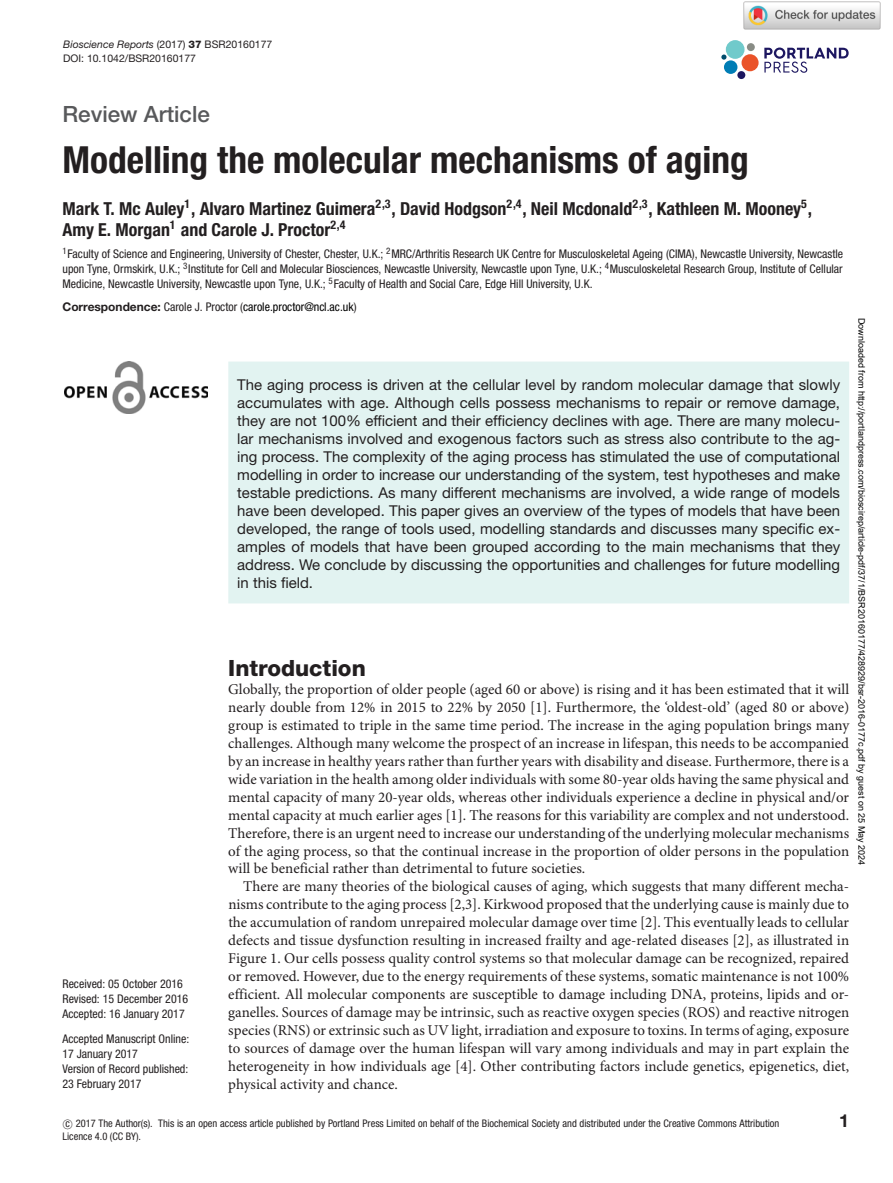
<style>
.page{position:relative;width:893px;height:1183px;background:#fff}
.page>*{position:absolute;margin:0;border:0;box-sizing:border-box;transform-origin:0 0}
.t1{font:700 condensed 37.35px "Helvetica Neue LT Std";color:#231f20}
.t2{font:500 22.35px "Helvetica Neue LT Std";color:#58595b}
.t3{font:800 22.35px "Helvetica Neue LT Std";color:#231f20}
.t4{font:700 condensed 18px/21px "Helvetica Neue LT Std";color:#231f20}
.t5{font:700 18px "Helvetica Neue LT Std";color:#231f20}
.t6{font:15px/18px "Minion Pro";color:#231f20;text-align:justify}
.t7{font:15px/18px "Helvetica Neue LT Std";color:#231f20;text-align:justify}
.t8{font:condensed 12px/15px "Helvetica Neue LT Std";color:#231f20}
.t9{font:condensed 12px "Helvetica Neue LT Std";color:#000}
.t10{font:condensed 10.5px/13.5px "Helvetica Neue LT Std";color:#231f20}
.t11{font:10.5px/13.5px "Helvetica Neue LT Std";color:#231f20}
.t12{font:9px "Arial";color:#000}
.s1{font-style:italic}
.s2{font-weight:800}
.s3{font-weight:700;font-stretch:normal;color:#231f20}
.s4{color:#231f20}
.s5{font-family:"CMSY10";font-stretch:normal}
</style>
<div class="page">
<svg style="left:764px;top:48px;width:85px;height:25px"></svg>
<div style="left:726px;top:40px;width:18px;height:19px;background:#70cacb;border-radius:50%"></div>
<div style="left:741px;top:54px;width:18px;height:17px;background:#ea5329;border-radius:50%"></div>
<div style="left:724px;top:60px;width:13px;height:14px;background:#007db5;border-radius:50%"></div>
<div style="left:737px;top:71px;width:8px;height:8px;background:#1d1760;border-radius:50%"></div>
<div style="left:747px;top:43px;width:8px;height:8px;background:#888c85;border-radius:50%"></div>
<svg style="left:721px;top:54px;width:5px;height:6px"></svg>
<img style="left:65px;top:362px;width:143px;height:51px">
<div style="left:228px;top:361px;width:621px;height:242px;background:#e2f3f1"></div>
<img style="left:743px;top:1px;width:138px;height:29px">
<p class="t11" style="left:63px;top:39px;width:211px"><span class="s1">Bioscience Reports</span> (2017) <span class="s2">37</span> BSR20160177<br>DOI: 10.1042/BSR20160177</p>
<h2 class="t2" style="left:62px;top:106px;width:149px">Review Article</h2>
<h1 class="t1" style="left:62px;top:146px;width:688px">Modelling the molecular mechanisms of aging</h1>
<p class="t4" style="left:62px;top:199px;width:751px">Mark T. Mc Auley<sup>1</sup>, Alvaro Martinez Guimera<sup>2,3</sup>, David Hodgson<sup>2,4</sup>, Neil Mcdonald<sup>2,3</sup>, Kathleen M. Mooney<sup>5</sup>,<br>Amy E. Morgan<sup>1</sup> and Carole J. Proctor<sup>2,4</sup></p>
<p class="t8" style="left:62px;top:247px;width:782px;text-align:justify"><sup>1</sup>Faculty of Science and Engineering, University of Chester, Chester, U.K.; <sup>2</sup>MRC/Arthritis Research UK Centre for Musculoskeletal Ageing (CIMA), Newcastle University, Newcastle upon Tyne, Ormskirk, U.K.; <sup>3</sup>Institute for Cell and Molecular Biosciences, Newcastle University, Newcastle upon Tyne, U.K.; <sup>4</sup>Musculoskeletal Research Group, Institute of Cellular Medicine, Newcastle University, Newcastle upon Tyne, U.K.; <sup>5</sup>Faculty of Health and Social Care, Edge Hill University, U.K.</p>
<p class="t9" style="left:62px;top:302px;width:296px"><span class="s3">Correspondence:</span> <span class="s4">Carole J. Proctor (</span>carole.proctor@ncl.ac.uk<span class="s4">)</span></p>
<p class="t12" style="left:865px;top:317px;width:549px;rotate:90deg">Downloaded from http://portlandpress.com/bioscirep/article-pdf/37/1/BSR20160177/428929/bsr-2016-0177c.pdf by guest on 25 May 2024</p>
<p class="t7" style="left:237px;top:377px;width:604px">The aging process is driven at the cellular level by random molecular damage that slowly accumulates with age. Although cells possess mechanisms to repair or remove damage, they are not 100% efficient and their efficiency declines with age. There are many molecu&shy;lar mechanisms involved and exogenous factors such as stress also contribute to the ag&shy;ing process. The complexity of the aging process has stimulated the use of computational modelling in order to increase our understanding of the system, test hypotheses and make testable predictions. As many different mechanisms are involved, a wide range of models have been developed. This paper gives an overview of the types of models that have been developed, the range of tools used, modelling standards and discusses many specific ex&shy;amples of models that have been grouped according to the main mechanisms that they address. We conclude by discussing the opportunities and challenges for future modelling in this field.</p>
<h2 class="t3" style="left:228px;top:659px;width:139px">Introduction</h2>
<p class="t6" style="left:228px;top:681px;width:622px">Globally, the proportion of older people (aged 60 or above) is rising and it has been estimated that it will nearly double from 12% in 2015 to 22% by 2050 [1]. Furthermore, the ‘oldest-old’ (aged 80 or above) group is estimated to triple in the same time period. The increase in the aging population brings many challenges. Although many welcome the prospect of an increase in lifespan, this needs to be accompanied by an increase in healthy years rather than further years with disability and disease. Furthermore, there is a wide variation in the health among older individuals with some 80-year olds having the same physical and mental capacity of many 20-year olds, whereas other individuals experience a decline in physical and/or mental capacity at much earlier ages [1]. The reasons for this variability are complex and not understood.<br>Therefore, there is an urgent need to increase our understanding of the underlying molecular mechanisms of the aging process, so that the continual increase in the proportion of older persons in the population will be beneficial rather than detrimental to future societies.</p>
<p class="t6" style="left:228px;top:878px;width:622px;text-indent:15px">There are many theories of the biological causes of aging, which suggests that many different mecha&shy;nisms contribute to the aging process [2,3]. Kirkwood proposed that the underlying cause is mainly due to the accumulation of random unrepaired molecular damage over time [2]. This eventually leads to cellular defects and tissue dysfunction resulting in increased frailty and age-related diseases [2], as illustrated in Figure 1. Our cells possess quality control systems so that molecular damage can be recognized, repaired or removed. However, due to the energy requirements of these systems, somatic maintenance is not 100% efficient. All molecular components are susceptible to damage including DNA, proteins, lipids and or&shy;ganelles. Sources of damage may be intrinsic, such as reactive oxygen species (ROS) and reactive nitrogen species (RNS) or extrinsic such as UV light, irradiation and exposure to toxins. In terms of aging, exposure to sources of damage over the human lifespan will vary among individuals and may in part explain the heterogeneity in how individuals age [4]. Other contributing factors include genetics, epigenetics, diet, physical activity and chance.</p>
<p class="t10" style="left:62px;top:1117px;width:718px"><span class="s5">-</span>c 2017 The Author(s). This is an open access article published by Portland Press Limited on behalf of the Biochemical Society and distributed under the Creative Commons Attribution<br>Licence 4.0 (CC BY).</p>
<p class="t5" style="left:839px;top:1113px;width:11px">1</p>
<p class="t8" style="left:62px;top:976px;width:127px">Received: 05 October 2016<br>Revised: 15 December 2016<br>Accepted: 16 January 2017</p>
<p class="t8" style="left:62px;top:1032px;width:128px">Accepted Manuscript Online:<br>17 January 2017<br>Version of Record published:<br>23 February 2017</p>
</div>
